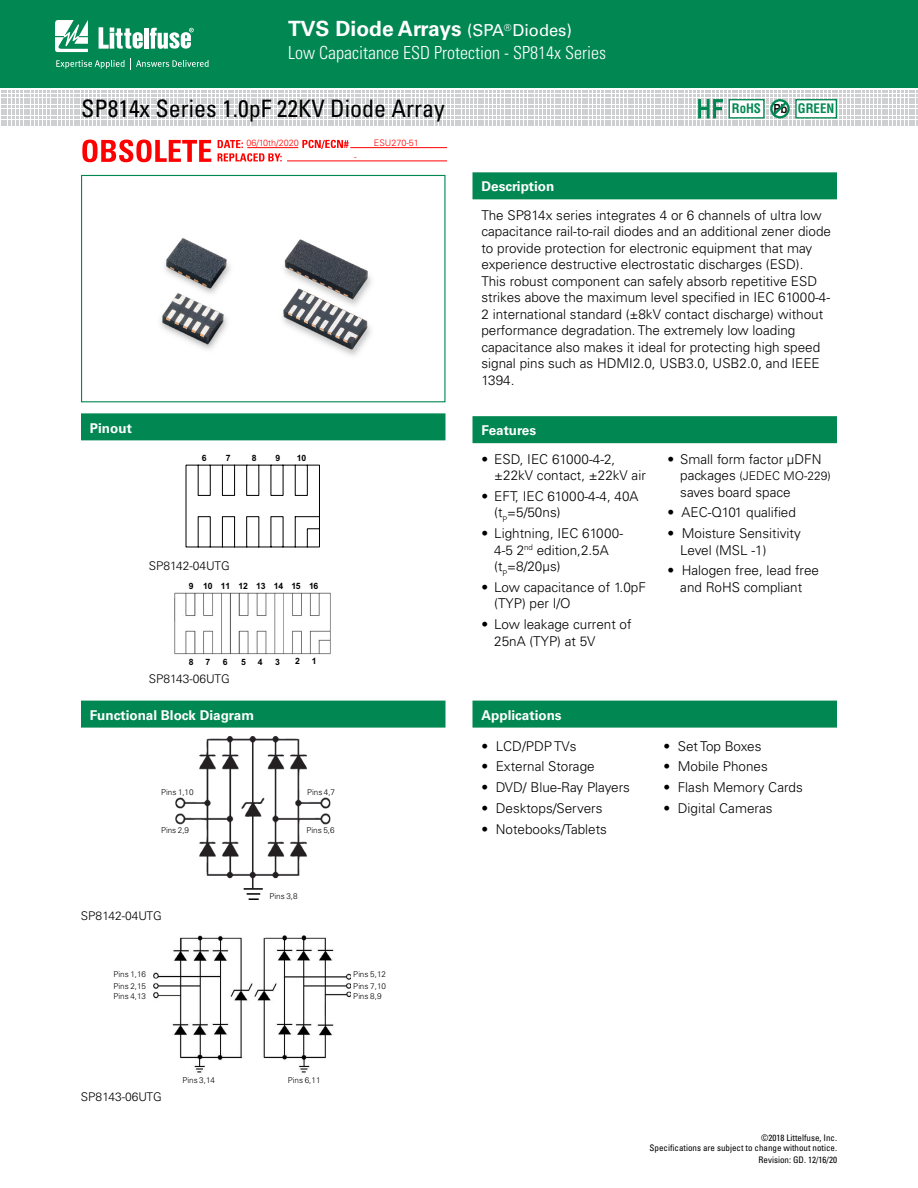
<style>
.page{position:relative;width:918px;height:1188px;background:#fff}
.page>*{position:absolute;margin:0;border:0;box-sizing:border-box;transform-origin:0 0}
.t1{font:condensed 24px "Univers LT Std";color:#000}
.t2{font:700 21px "Univers LT Std";color:#fff}
.t3{font:300 condensed 18px "Univers LT Std";color:#fff}
.t4{font:300 13.5px/16.5px "Univers LT Std";color:#000}
.t5{font:700 13.5px "Univers LT Std";color:#fff}
.t6{font:700 condensed 12.9px "Helvetica LT Std";color:#008752}
.t7{font:300 12px "Univers LT Std";color:#000}
.t8{font:condensed 9px/10.8px "Univers LT Std";color:#000;text-align:right}
.t9{font:300 9px "Univers LT Std";color:#f00}
.t10{font:700 8.7px "Arial";letter-spacing:-.03em;color:#000}
.t11{font:300 8.1px/11.7px "Univers LT Std";letter-spacing:.015em;color:#000100}
.s1{font-weight:400;font-size:16.5px}
.s2{font-family:"Univers LT Std";font-stretch:expanded;font-size:12.6px;color:#000}
.s3{font-size:13.5px}
</style>
<div class="page">
<div style="left:0;top:0;width:918px;height:88px;background:#008752"></div>
<svg style="left:55px;top:20px;width:33px;height:32px"></svg>
<hr style="left:144px;top:28px;width:4px;height:21px;background:#fff">
<svg style="left:150px;top:28px;width:44px;height:21px"></svg>
<svg style="left:99px;top:27px;width:44px;height:22px"></svg>
<svg style="left:56px;top:58px;width:153px;height:11px"></svg>
<div style="left:472px;top:172px;width:365px;height:27px;background:#008752"></div>
<div style="left:472px;top:701px;width:365px;height:27px;background:#008752"></div>
<div style="left:472px;top:416px;width:365px;height:27px;background:#008752"></div>
<div style="left:81px;top:413px;width:365px;height:27px;background:#008752"></div>
<svg style="left:185px;top:464px;width:135px;height:84px"></svg>
<img style="left:174px;top:592px;width:157px;height:63px">
<div style="left:81px;top:701px;width:365px;height:27px;background:#008752"></div>
<img style="left:175px;top:736px;width:156px;height:153px">
<img style="left:153px;top:936px;width:198px;height:137px">
<svg style="left:244px;top:888px;width:19px;height:12px"></svg>
<img style="left:160px;top:238px;width:212px;height:118px">
<div style="left:81px;top:175px;width:365px;height:227px;border:1px solid #008752"></div>
<svg style="left:1px;top:91px;width:917px;height:35px"></svg>
<svg style="left:82px;top:140px;width:129px;height:22px"></svg>
<svg style="left:218px;top:140px;width:64px;height:22px"></svg>
<svg style="left:302px;top:140px;width:47px;height:9px"></svg>
<hr style="left:247px;top:147px;width:51px;height:1px;background:#f00">
<hr style="left:350px;top:147px;width:97px;height:1px;background:#f00">
<hr style="left:287px;top:161px;width:160px;height:1px;background:#f00">
<h2 class="t2" style="left:288px;top:16px;width:286px">TVS Diode Arrays <span class="s1">(SPA</span> <sup>®</sup> <span class="s1">Diodes)</span></h2>
<h3 class="t3" style="left:288px;top:41px;width:319px">Low Capacitance ESD Protection - SP814x Series</h3>
<h1 class="t1" style="left:81px;top:94px;width:365px">SP814x Series 1.0pF 22KV Diode Array</h1>
<p class="t6" style="left:732px;top:100px;width:104px">RoHS <span class="s2">Pb</span> GREEN</p>
<p class="t9" style="left:246px;top:137px;width:54px">06/10th/2020</p>
<p class="t9" style="left:374px;top:137px;width:47px">ESU270-51</p>
<p class="t9" style="left:354px;top:152px;width:4px">-</p>
<p class="t5" style="left:90px;top:420px;width:43px">Pinout</p>
<p class="t10" style="left:202px;top:452px;width:6px">6</p>
<p class="t10" style="left:226px;top:452px;width:6px">7</p>
<p class="t10" style="left:252px;top:452px;width:6px">8</p>
<p class="t10" style="left:275px;top:452px;width:6px">9</p>
<p class="t10" style="left:297px;top:452px;width:11px">10</p>
<p class="t7" style="left:149px;top:558px;width:82px">SP8142-04UTG</p>
<p class="t10" style="left:189px;top:580px;width:131px">9 10 11 12 13 14 15 16</p>
<p class="t10" style="left:189px;top:657px;width:6px">8</p>
<p class="t10" style="left:205px;top:657px;width:6px">7</p>
<p class="t10" style="left:223px;top:657px;width:6px">6</p>
<p class="t10" style="left:241px;top:657px;width:6px">5</p>
<p class="t10" style="left:258px;top:657px;width:6px">4</p>
<p class="t10" style="left:275px;top:657px;width:6px">3</p>
<p class="t10" style="left:295px;top:655px;width:6px">2</p>
<p class="t10" style="left:312px;top:655px;width:6px">1</p>
<p class="t7" style="left:149px;top:671px;width:82px">SP8143-06UTG</p>
<p class="t5" style="left:90px;top:707px;width:166px">Functional Block Diagram</p>
<p class="t11" style="left:161px;top:786px;width:34px">Pins 1,10</p>
<p class="t11" style="left:161px;top:825px;width:30px">Pins 2,9</p>
<p class="t7" style="left:81px;top:908px;width:82px">SP8142-04UTG</p>
<p class="t11" style="left:113px;top:969px;width:34px">Pins 1,16<br>Pins 2,15</p>
<p class="t11" style="left:113px;top:990px;width:34px">Pins 4,13</p>
<p class="t11" style="left:307px;top:786px;width:30px">Pins 4,7</p>
<p class="t11" style="left:306px;top:824px;width:30px">Pins 5,6</p>
<p class="t11" style="left:269px;top:890px;width:30px">Pins 3,8</p>
<p class="t11" style="left:353px;top:969px;width:34px;line-height:11.1px">Pins 5,12<br>Pins 7,10</p>
<p class="t11" style="left:353px;top:990px;width:30px">Pins 8,9</p>
<p class="t7" style="left:81px;top:1090px;width:82px">SP8143-06UTG</p>
<p class="t11" style="left:182px;top:1074px;width:34px">Pins 3,14</p>
<p class="t11" style="left:288px;top:1074px;width:34px">Pins 6,11</p>
<p class="t5" style="left:481px;top:179px;width:74px">Description</p>
<p class="t4" style="left:481px;top:207px;width:351px">The SP814x series integrates 4 or 6 channels of ultra low capacitance rail-to-rail diodes and an additional zener diode to provide protection for electronic equipment that may experience destructive electrostatic discharges (ESD).<br>This robust component can safely absorb repetitive ESD strikes above the maximum level specified in IEC 61000-4- 2 international standard (±8kV contact discharge) without performance degradation. The extremely low loading capacitance also makes it ideal for protecting high speed signal pins such as HDMI2.0, USB3.0, USB2.0, and IEEE 1394.</p>
<p class="t5" style="left:481px;top:423px;width:56px">Features</p>
<p class="t4" style="left:494px;top:451px;width:153px;text-indent:-13px">• ESD, IEC 61000-4-2, ±22kV contact, ±22kV air</p>
<p class="t4" style="left:494px;top:488px;width:146px;text-indent:-13px">• EFT, IEC 61000-4-4, 40A (t<sub>P</sub>=5/50ns)</p>
<p class="t4" style="left:494px;top:525px;width:130px;text-indent:-13px">• Lightning, IEC 61000-<br>4-5 2<sup>nd</sup> edition,2.5A (t<sub>P</sub>=8/20μs)</p>
<p class="t4" style="left:494px;top:579px;width:153px;text-indent:-13px">• Low capacitance of 1.0pF (TYP) per I/O</p>
<p class="t4" style="left:494px;top:616px;width:139px;text-indent:-13px">• Low leakage current of<br>25nA (TYP) at 5V</p>
<p class="t4" style="left:668px;top:450px;width:155px">• Small form factor μDFN</p>
<p class="t7" style="left:680px;top:469px;width:152px"><span class="s3">packages</span> (JEDEC MO-229)</p>
<p class="t4" style="left:680px;top:484px;width:112px">saves board space</p>
<p class="t4" style="left:667px;top:504px;width:130px">• AEC-Q101 qualified</p>
<p class="t4" style="left:680px;top:525px;width:122px;text-indent:-13px">• Moisture Sensitivity<br>Level (MSL -1)</p>
<p class="t4" style="left:667px;top:562px;width:153px;text-align:center">• Halogen free, lead free and RoHS compliant</p>
<p class="t5" style="left:481px;top:707px;width:82px">Applications</p>
<p class="t4" style="left:481px;top:738px;width:97px">• LCD/PDP TVs</p>
<p class="t4" style="left:481px;top:758px;width:115px">• External Storage</p>
<p class="t4" style="left:481px;top:779px;width:150px">• DVD/ Blue-Ray Players</p>
<p class="t4" style="left:481px;top:800px;width:123px">• Desktops/Servers</p>
<p class="t4" style="left:481px;top:821px;width:127px">• Notebooks/Tablets</p>
<p class="t4" style="left:664px;top:738px;width:100px">• Set Top Boxes</p>
<p class="t4" style="left:664px;top:758px;width:106px">• Mobile Phones</p>
<p class="t4" style="left:664px;top:779px;width:141px">• Flash Memory Cards</p>
<p class="t4" style="left:664px;top:800px;width:111px">• Digital Cameras</p>
<p class="t8" style="left:650px;top:1132px;width:189px">©2018 Littelfuse, Inc.<br>Specifications are subject to change without notice.</p>
<p class="t8" style="left:759px;top:1155px;width:80px">Revision: GD. 12/16/20</p>
</div>
